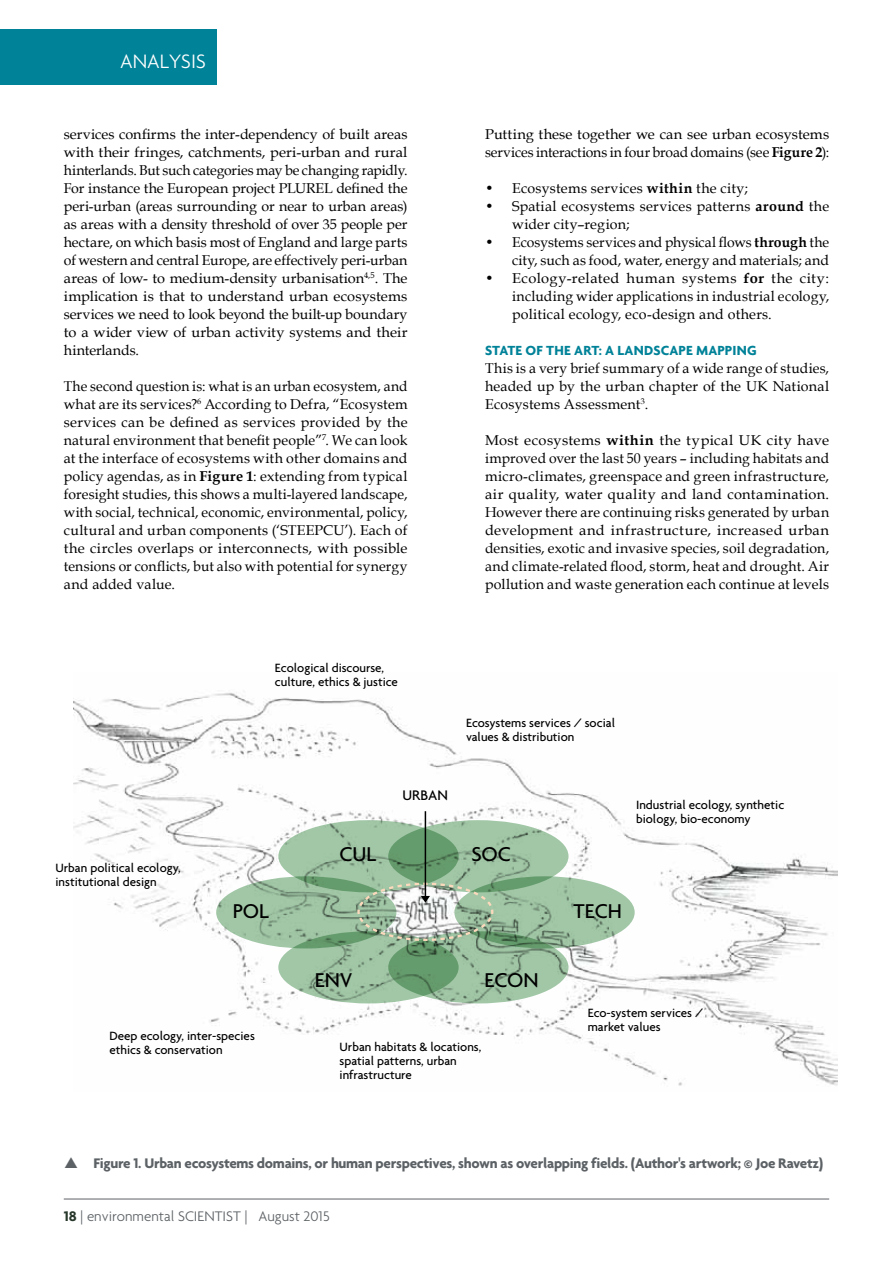
<style>
.page{position:relative;width:893px;height:1263px;background:#fff}
.page>*{position:absolute;margin:0;border:0;box-sizing:border-box;transform-origin:0 0}
.t1{font:500 21.6px "Agenda";color:#000}
.t2{font:300 21px "Agenda";color:#fff}
.t3{font:700 15px "Agenda";letter-spacing:-.02em;color:#5c6165}
.t4{font:300 15px "Agenda";color:#5c6165}
.t5{font:500 15px "Agenda";color:#000}
.t6{font:14.25px/18px "Book Antiqua";letter-spacing:.01em;color:#000;text-align:justify}
.t7{font:700 14.25px "Agenda";letter-spacing:.01em;color:#008298}
.t8{font:500 12.9px/14px "Agenda";color:#000}
.s1{font-weight:700}
.s2{font-weight:700;color:#27382b}
</style>
<div class="page">
<div style="left:0;top:29px;width:216px;height:56px;background:#008298"></div>
<hr style="left:64px;top:1199px;width:765px;height:1px;background:#5c6165">
<img style="left:73px;top:692px;width:764px;height:394px">
<svg style="left:278px;top:820px;width:181px;height:72px;background:#9ec3a3"></svg>
<svg style="left:278px;top:931px;width:181px;height:72px;background:#9bc0a0"></svg>
<svg style="left:388px;top:820px;width:180px;height:72px;background:#8bb591"></svg>
<svg style="left:388px;top:931px;width:180px;height:72px;background:#87b18d"></svg>
<svg style="left:454px;top:876px;width:181px;height:72px;background:#94ba99"></svg>
<svg style="left:216px;top:876px;width:180px;height:72px;background:#94ba99"></svg>
<hr style="left:425px;top:811px;width:1px;height:87px;background:#000">
<svg style="left:356px;top:881px;width:139px;height:61px"></svg>
<h2 class="t2" style="left:120px;top:49px;width:59px">Analysis</h2>
<p class="t6" style="left:64px;top:125px;width:345px">services confirms the inter-dependency of built areas with their fringes, catchments, peri-urban and rural hinterlands. But such categories may be changing rapidly.<br>For instance the European project PLUREL defined the peri-urban (areas surrounding or near to urban areas) as areas with a density threshold of over 35 people per hectare, on which basis most of England and large parts of western and central Europe, are effectively peri-urban areas of low- to medium-density urbanisation<sup>4,5</sup>. The implication is that to understand urban ecosystems services we need to look beyond the built-up boundary to a wider view of urban activity systems and their hinterlands.</p>
<p class="t6" style="left:64px;top:377px;width:345px">The second question is: what is an urban ecosystem, and what are its services?<sup>6</sup> According to Defra, “Ecosystem services can be defined as services provided by the natural environment that benefit people”<sup>7</sup>. We can look at the interface of ecosystems with other domains and policy agendas, as in <span class="s1">Figure 1</span>: extending from typical foresight studies, this shows a multi-layered landscape, with social, technical, economic, environmental, policy, cultural and urban components (‘STEEPCU’). Each of the circles overlaps or interconnects, with possible tensions or conflicts, but also with potential for synergy and added value.</p>
<p class="t6" style="left:485px;top:125px;width:346px">Putting these together we can see urban ecosystems services interactions in four broad domains (see <span class="s1">Figure 2</span>):</p>
<p class="t6" style="left:485px;top:179px;width:264px">• Ecosystems services <span class="s1">within</span> the city;</p>
<p class="t6" style="left:512px;top:197px;width:319px;text-indent:-27px">• Spatial ecosystems services patterns <span class="s1">around</span> the wider city–region;</p>
<p class="t6" style="left:485px;top:233px;width:346px;text-align:right">• Ecosystems services and physical flows <span class="s1">through</span> the city, such as food, water, energy and materials; and</p>
<p class="t6" style="left:512px;top:269px;width:319px;text-indent:-27px">• Ecology-related human systems <span class="s1">for</span> the city: including wider applications in industrial ecology, political ecology, eco-design and others.</p>
<p class="t7" style="left:485px;top:342px;width:16px">State</p>
<p class="t7" style="left:526px;top:342px;width:30px">of the</p>
<p class="t7" style="left:574px;top:342px;width:53px">art: alandsca</p>
<p class="t7" style="left:679px;top:342px;width:63px">pe mapping</p>
<p class="t6" style="left:485px;top:359px;width:346px">This is a very brief summary of a wide range of studies, headed up by the urban chapter of the UK National Ecosystems Assessment<sup>3</sup>.</p>
<p class="t6" style="left:485px;top:431px;width:346px">Most ecosystems <span class="s1">within</span> the typical UK city have improved over the last 50 years – including habitats and micro-climates, greenspace and green infrastructure, air quality, water quality and land contamination.<br>However there are continuing risks generated by urban development and infrastructure, increased urban densities, exotic and invasive species, soil degradation, and climate-related flood, storm, heat and drought. Air pollution and waste generation each continue at levels</p>
<p class="t8" style="left:55px;top:860px;width:127px">Urban political ecology, institutional design</p>
<p class="t8" style="left:275px;top:660px;width:124px">Ecological discourse, culture, ethics &amp; justice</p>
<p class="t8" style="left:466px;top:715px;width:151px">Ecosystems services / social values &amp; distribution</p>
<h1 class="t1" style="left:340px;top:841px;width:38px">CUL</h1>
<p class="t5" style="left:402px;top:786px;width:47px">URBAN</p>
<h1 class="t1" style="left:471px;top:841px;width:41px">SOC</h1>
<p class="t8" style="left:636px;top:797px;width:150px">Industrial ecology, synthetic biology, bio-economy</p>
<h1 class="t1" style="left:233px;top:898px;width:38px">POL</h1>
<h1 class="t1" style="left:573px;top:898px;width:50px">TECH</h1>
<p class="t8" style="left:109px;top:1028px;width:147px">Deep ecology, inter-species ethics &amp; conservation</p>
<h1 class="t1" style="left:315px;top:967px;width:39px">ENV</h1>
<h1 class="t1" style="left:484px;top:966px;width:56px">ECON</h1>
<p class="t8" style="left:340px;top:1039px;width:143px">Urban habitats &amp; locations, spatial patterns, urban infrastructure</p>
<p class="t8" style="left:588px;top:1005px;width:117px">Eco-system services / market values</p>
<p class="t3" style="left:93px;top:1154px;width:731px">Figure 1. Urban ecosystems domains, or human perspectives, shown as overlapping fields. (Author's artwork; © Joe Ravetz)</p>
<p class="t4" style="left:64px;top:1207px;width:267px"><span class="s2">18</span> | environmental SCIENTIST | August 2015</p>
</div>
